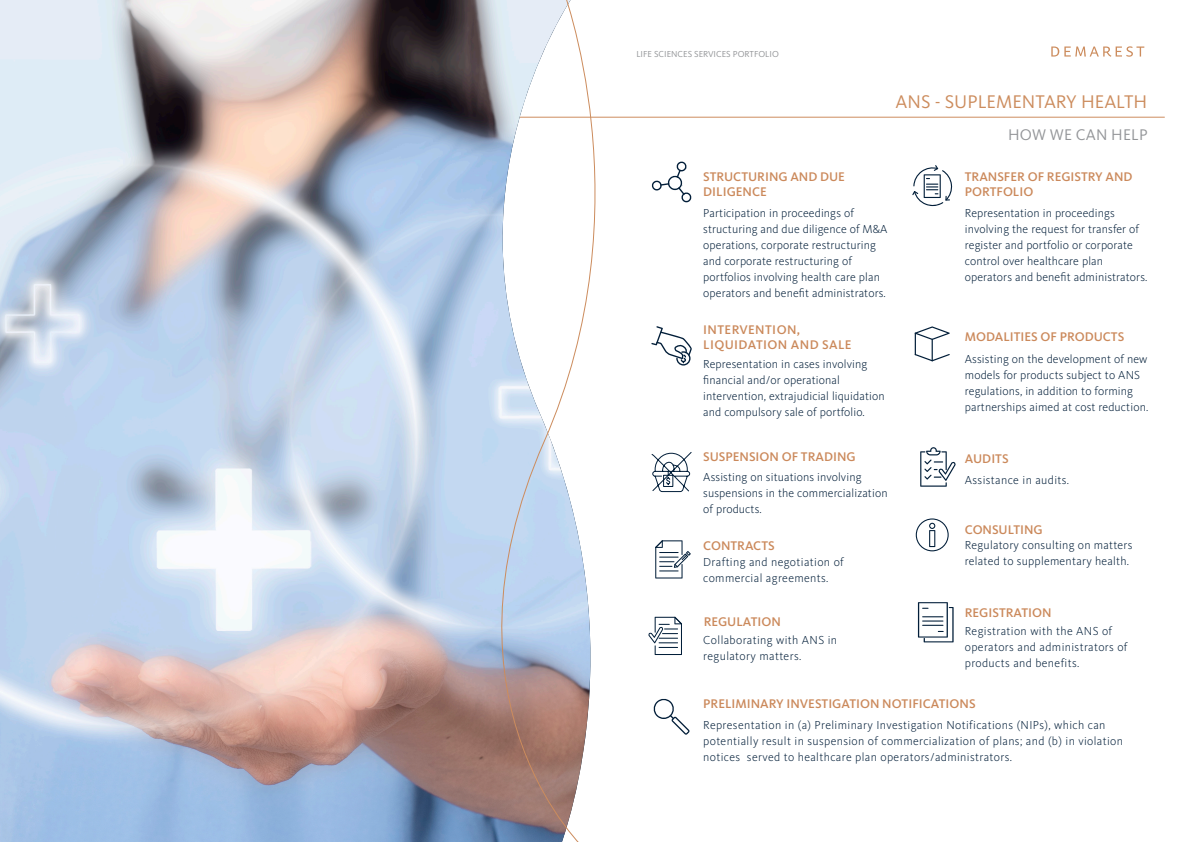
<style>
.page{position:relative;width:1191px;height:842px;background:#fff}
.page>*{position:absolute;margin:0;border:0;box-sizing:border-box;transform-origin:0 0}
.t1{font:19px "Kievit OT";color:#cc8c5d}
.t2{font:16px "Kievit OT";letter-spacing:.01em;color:#939598}
.s{font:500 13px/15px "Kievit OT";color:#cb895b}
.s-2{font:500 13px/15px "Kievit OT";letter-spacing:.03em;color:#cb895b}
.s-3{font:300 12px/16px "Kievit OT";letter-spacing:.01em;color:#021e39}
.s-4{font:300 12px/16px "Kievit OT";letter-spacing:.03em;color:#021e39}
.t3{font:9px "Kievit OT";color:#939598}
</style>
<div class="page">
<hr style="left:55px;top:117px;width:1109px;height:1px;background:#cd8c5e">
<svg style="left:915px;top:518px;width:33px;height:33px"></svg>
<svg style="left:653px;top:698px;width:36px;height:37px"></svg>
<svg style="left:918px;top:602px;width:35px;height:40px"></svg>
<svg style="left:648px;top:617px;width:34px;height:38px"></svg>
<svg style="left:651px;top:161px;width:40px;height:41px"></svg>
<svg style="left:651px;top:452px;width:41px;height:41px"></svg>
<svg style="left:651px;top:326px;width:41px;height:39px"></svg>
<svg style="left:655px;top:540px;width:36px;height:38px"></svg>
<svg style="left:912px;top:165px;width:40px;height:41px"></svg>
<svg style="left:920px;top:447px;width:36px;height:40px"></svg>
<svg style="left:914px;top:326px;width:35px;height:35px"></svg>
<hr style="left:914px;top:333px;width:2px;height:22px;background:#021e39">
<svg style="left:1051px;top:46px;width:93px;height:11px"></svg>
<img style="left:0;top:0;width:427px;height:842px">
<svg style="left:427px;top:0;width:220px;height:842px"></svg>
<p class="t3" style="left:636px;top:49px;width:144px">LIFE SCIENCES SERVICES PORTFOLIO</p>
<p class="t1" style="left:895px;top:91px;width:253px">ANS - SUPLEMENTARY HEALTH</p>
<p class="t2" style="left:1008px;top:125px;width:141px">HOW WE CAN HELP</p>
<p class="s" style="left:703px;top:170px;width:143px">STRUCTURING AND DUE<br>DILIGENCE</p>
<p class="s-3" style="left:703px;top:205px;width:186px">Participation in proceedings of structuring and due diligence of M&amp;A operations, corporate restructuring and corporate restructuring of portfolios involving health care plan operators and benefit administrators.</p>
<p class="s-2" style="left:703px;top:322px;width:150px">INTERVENTION,<br>LIQUIDATION AND SALE</p>
<p class="s-3" style="left:703px;top:356px;width:183px">Representation in cases involving financial and/or operational intervention, extrajudicial liquidation and compulsory sale of portfolio.</p>
<p class="s" style="left:964px;top:169px;width:169px">TRANSFER OF REGISTRY AND<br>PORTFOLIO</p>
<p class="s-3" style="left:964px;top:205px;width:184px">Representation in proceedings involving the request for transfer of register and portfolio or corporate control over healthcare plan operators and benefit administrators.</p>
<p class="s" style="left:964px;top:329px;width:161px">MODALITIES OF PRODUCTS</p>
<p class="s-3" style="left:964px;top:351px;width:185px">Assisting on the development of new models for products subject to ANS regulations, in addition to forming partnerships aimed at cost reduction.</p>
<p class="s" style="left:703px;top:449px;width:154px">SUSPENSION OF TRADING</p>
<p class="s-3" style="left:703px;top:469px;width:186px">Assisting on situations involving suspensions in the commercialization of products.</p>
<p class="s" style="left:703px;top:538px;width:73px">CONTRACTS</p>
<p class="s-4" style="left:703px;top:555px;width:142px">Drafting and negotiation of commercial agreements.</p>
<p class="s" style="left:703px;top:614px;width:79px">REGULATION</p>
<p class="s-4" style="left:703px;top:632px;width:135px">Collaborating with ANS in regulatory matters.</p>
<p class="s" style="left:964px;top:451px;width:45px">AUDITS</p>
<p class="s-4" style="left:964px;top:472px;width:106px">Assistance in audits.</p>
<p class="s" style="left:964px;top:522px;width:79px">CONSULTING</p>
<p class="s-3" style="left:964px;top:537px;width:169px">Regulatory consulting on matters related to supplementary health.</p>
<p class="s" style="left:964px;top:605px;width:88px">REGISTRATION</p>
<p class="s-4" style="left:964px;top:623px;width:164px">Registration with the ANS of operators and administrators of products and benefits.</p>
<p class="s" style="left:703px;top:696px;width:274px">PRELIMINARY INVESTIGATION NOTIFICATIONS</p>
<p class="s-4" style="left:703px;top:717px;width:421px">Representation in (a) Preliminary Investigation Notifications (NIPs), which can potentially result in suspension of commercialization of plans; and (b) in violation notices served to healthcare plan operators/administrators.</p>
</div>
